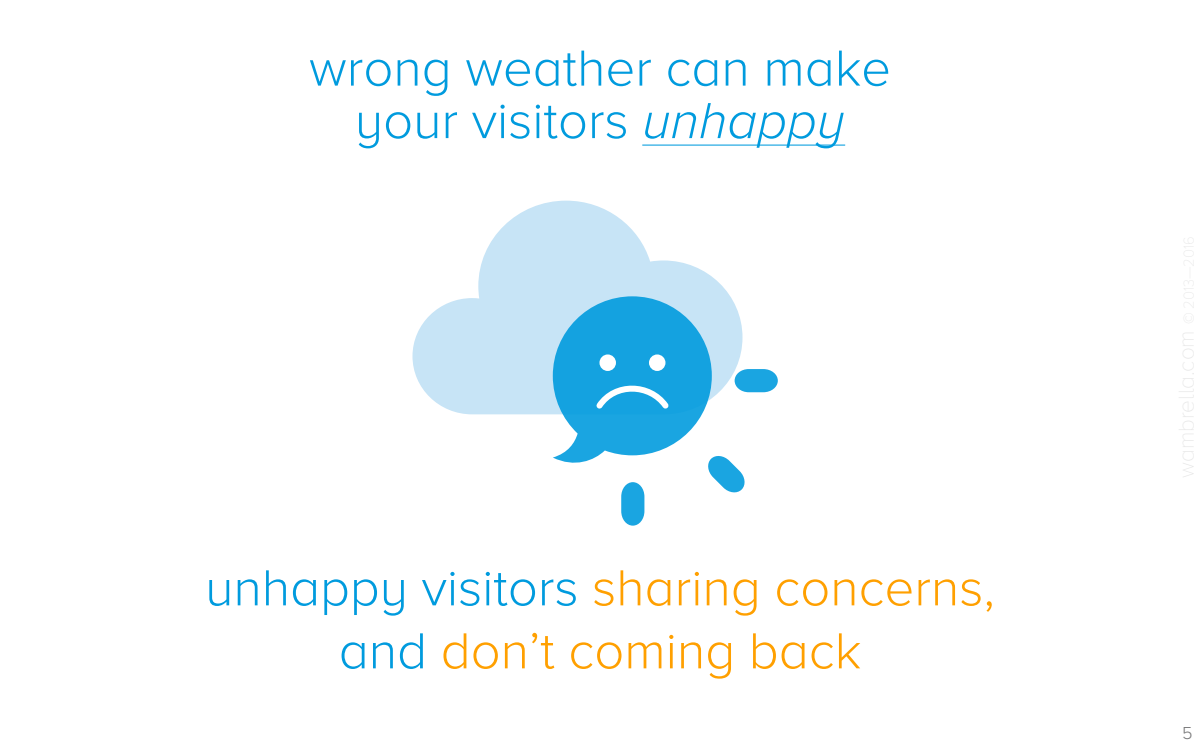
<style>
.page{position:relative;width:1200px;height:750px;background:#fff}
.page>*{position:absolute;margin:0;border:0;box-sizing:border-box;transform-origin:0 0}
.t1{font:300 52.5px "Proxima Nova";color:#ffa000}
.t2{font:300 52.5px "Proxima Nova";color:#009bde}
.t3{font:300 18px "Proxima Nova";color:#777778}
.s1{font-style:italic}
.s2{color:#009bde}
</style>
<div class="page">
<svg style="left:412px;top:201px;width:318px;height:213px;fill:#c7e4f6"></svg>
<svg style="left:553px;top:296px;width:225px;height:230px"></svg>
<hr style="left:642px;top:145px;width:203px;height:1px;background:#009bde">
<p class="t2" style="left:309px;top:38px;width:584px">wrong weather can make</p>
<p class="t2" style="left:355px;top:90px;width:492px">your visitors <span class="s1">unhappy</span></p>
<p class="t1" style="left:205px;top:558px;width:791px"><span class="s2">unhappy visitors</span> sharing concerns,</p>
<p class="t1" style="left:339px;top:621px;width:524px"><span class="s2">and</span> don’t coming back</p>
<p class="t3" style="left:1182px;top:723px;width:12px">5</p>
</div>
